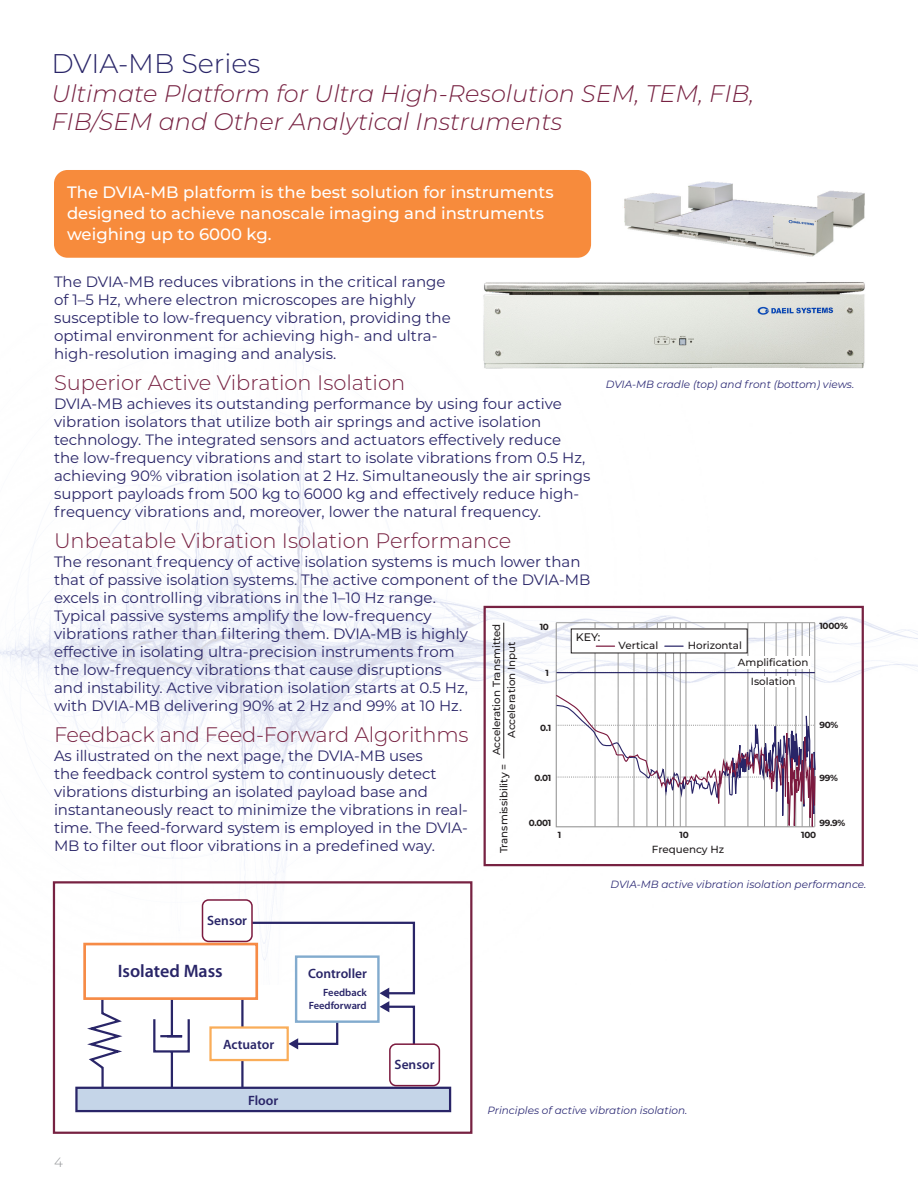
<style>
.page{position:relative;width:918px;height:1188px;background:#fff}
.page>*{position:absolute;margin:0;border:0;box-sizing:border-box;transform-origin:0 0}
.main_page_head{font:300 27px "Montserrat";color:#292568}
.main_page_subhead_light{font:italic 300 24px/28.5px "Montserrat";color:#772242}
.red_subhead_light{font:300 21px "Montserrat";color:#772242}
.t1{font:600 18px "Myriad Pro";color:#292568}
.orange_box_body{font:500 16.5px/21px "Montserrat";color:#fff}
.Body_Copy_1{font:15px/18px "Montserrat";color:#292568}
.t2{font:600 13.5px "Myriad Pro";color:#292568}
.t3{font:300 13.5px "Montserrat";color:#939598}
.t4{font:500 11.1px "Montserrat";color:#231f20}
.t5{font:italic 10.5px "Montserrat";color:#2e2c76}
.t6{font:600 10.5px/13.5px "Myriad Pro";color:#292568;text-align:right}
.t7{font:500 10.35px/14.7px "Montserrat";color:#231f20;text-align:center}
.t8{font:700 8.85px "Montserrat";letter-spacing:-.025em;color:#231f20}
</style>
<div class="page">
<img style="left:0;top:349px;width:918px;height:635px">
<div style="left:54px;top:170px;width:537px;height:88px;background:#f78b3c;border-radius:14px"></div>
<img style="left:624px;top:181px;width:241px;height:76px">
<img style="left:477px;top:282px;width:395px;height:94px">
<svg style="left:555px;top:622px;width:261px;height:9px"></svg>
<svg style="left:555px;top:631px;width:261px;height:39px"></svg>
<svg style="left:555px;top:670px;width:261px;height:188px"></svg>
<hr style="left:503px;top:623px;width:1px;height:135px;background:#231f20">
<div style="left:571px;top:629px;width:176px;height:24px;background:#fff"></div>
<svg style="left:596px;top:646px;width:19px;height:1px"></svg>
<svg style="left:665px;top:646px;width:18px;height:1px"></svg>
<div style="left:749px;top:676px;width:49px;height:10px;background:#fff"></div>
<div style="left:736px;top:657px;width:75px;height:12px;background:#fff"></div>
<hr style="left:557px;top:672px;width:258px;height:1px;background:#292766">
<div style="left:484px;top:606px;width:380px;height:260px;border:2px solid #772242"></div>
<div style="left:53px;top:881px;width:419px;height:253px;border:2px solid #772242"></div>
<svg style="left:64px;top:892px;width:395px;height:221px"></svg>
<p class="main_page_head" style="left:52px;top:45px;width:210px">DVIA-MB Series</p>
<p class="main_page_subhead_light" style="left:52px;top:78px;width:704px">Ultimate Platform for Ultra High-Resolution SEM, TEM, FIB,<br>FIB/SEM and Other Analytical Instruments</p>
<p class="orange_box_body" style="left:67px;top:181px;width:488px">The DVIA-MB platform is the best solution for instruments designed to achieve nanoscale imaging and instruments weighing up to 6000 kg.</p>
<p class="Body_Copy_1" style="left:54px;top:272px;width:398px">The DVIA-MB reduces vibrations in the critical range of 1–5 Hz, where electron microscopes are highly susceptible to low-frequency vibration, providing the optimal environment for achieving high- and ultra&shy;high-resolution imaging and analysis.</p>
<p class="red_subhead_light" style="left:54px;top:368px;width:353px">Superior Active Vibration Isolation</p>
<p class="Body_Copy_1" style="left:54px;top:394px;width:538px">DVIA-MB achieves its outstanding performance by using four active vibration isolators that utilize both air springs and active isolation technology. The integrated sensors and actuators effectively reduce<br>the low-frequency vibrations and start to isolate vibrations from 0.5 Hz, achieving 90% vibration isolation at 2 Hz. Simultaneously the air springs support payloads from 500 kg to 6000 kg and effectively reduce high&shy;frequency vibrations and, moreover, lower the natural frequency.</p>
<p class="red_subhead_light" style="left:54px;top:526px;width:459px">Unbeatable Vibration Isolation Performance</p>
<p class="Body_Copy_1" style="left:54px;top:552px;width:538px">The resonant frequency of active isolation systems is much lower than that of passive isolation systems. The active component of the DVIA-MB excels in controlling vibrations in the 1–10 Hz range.<br>Typical passive systems amplify the low-frequency<br>vibrations rather than filtering them. DVIA-MB is highly<br>effective in isolating ultra-precision instruments from<br>the low-frequency vibrations that cause disruptions<br>and instability. Active vibration isolation starts at 0.5 Hz,<br>with DVIA-MB delivering 90% at 2 Hz and 99% at 10 Hz.</p>
<p class="red_subhead_light" style="left:54px;top:720px;width:416px">Feedback and Feed-Forward Algorithms</p>
<p class="Body_Copy_1" style="left:54px;top:746px;width:416px">As illustrated on the next page, the DVIA-MB uses<br>the feedback control system to continuously detect vibrations disturbing an isolated payload base and instantaneously react to minimize the vibrations in real&shy;time. The feed-forward system is employed in the DVIA-MB to filter out floor vibrations in a predefined way.</p>
<p class="t5" style="left:606px;top:377px;width:250px">DVIA-MB cradle (top) and front (bottom) views.</p>
<p class="t8" style="left:819px;top:620px;width:30px">1000%</p>
<p class="t8" style="left:540px;top:621px;width:11px">10</p>
<p class="t7" style="left:489px;top:755px;width:133px;rotate:-90deg">Acceleration Transmitted<br>Acceleration Input</p>
<p class="t4" style="left:576px;top:629px;width:26px">KEY:</p>
<p class="t7" style="left:619px;top:637px;width:41px">Vertical</p>
<p class="t7" style="left:688px;top:638px;width:56px">Horizontal</p>
<p class="t7" style="left:738px;top:655px;width:72px">Amplification</p>
<p class="t8" style="left:546px;top:667px;width:5px">1</p>
<p class="t7" style="left:751px;top:673px;width:46px">Isolation</p>
<p class="t8" style="left:819px;top:719px;width:20px">90%</p>
<p class="t8" style="left:540px;top:722px;width:13px">0.1</p>
<p class="t7" style="left:496px;top:853px;width:91px;rotate:-90deg">Transmissibility =</p>
<p class="t8" style="left:534px;top:771px;width:18px">0.01</p>
<p class="t8" style="left:819px;top:772px;width:20px">99%</p>
<p class="t8" style="left:819px;top:817px;width:28px">99.9%</p>
<p class="t8" style="left:529px;top:817px;width:24px">0.001</p>
<p class="t8" style="left:558px;top:829px;width:5px">1</p>
<p class="t8" style="left:679px;top:829px;width:11px">10</p>
<p class="t8" style="left:801px;top:829px;width:17px">100</p>
<p class="t7" style="left:652px;top:842px;width:74px">Frequency Hz</p>
<p class="t3" style="left:54px;top:1153px;width:10px">4</p>
<p class="t2" style="left:207px;top:912px;width:41px">Sensor</p>
<p class="t1" style="left:118px;top:959px;width:107px">Isolated Mass</p>
<p class="t2" style="left:223px;top:1035px;width:53px">Actuator</p>
<p class="t2" style="left:248px;top:1092px;width:32px">Floor</p>
<p class="t2" style="left:308px;top:965px;width:60px">Controller</p>
<p class="t6" style="left:309px;top:985px;width:60px">Feedback<br>Feedforward</p>
<p class="t2" style="left:395px;top:1056px;width:41px">Sensor</p>
<p class="t5" style="left:611px;top:877px;width:257px">DVIA-MB active vibration isolation performance.</p>
<p class="t5" style="left:488px;top:1103px;width:201px">Principles of active vibration isolation.</p>
</div>
